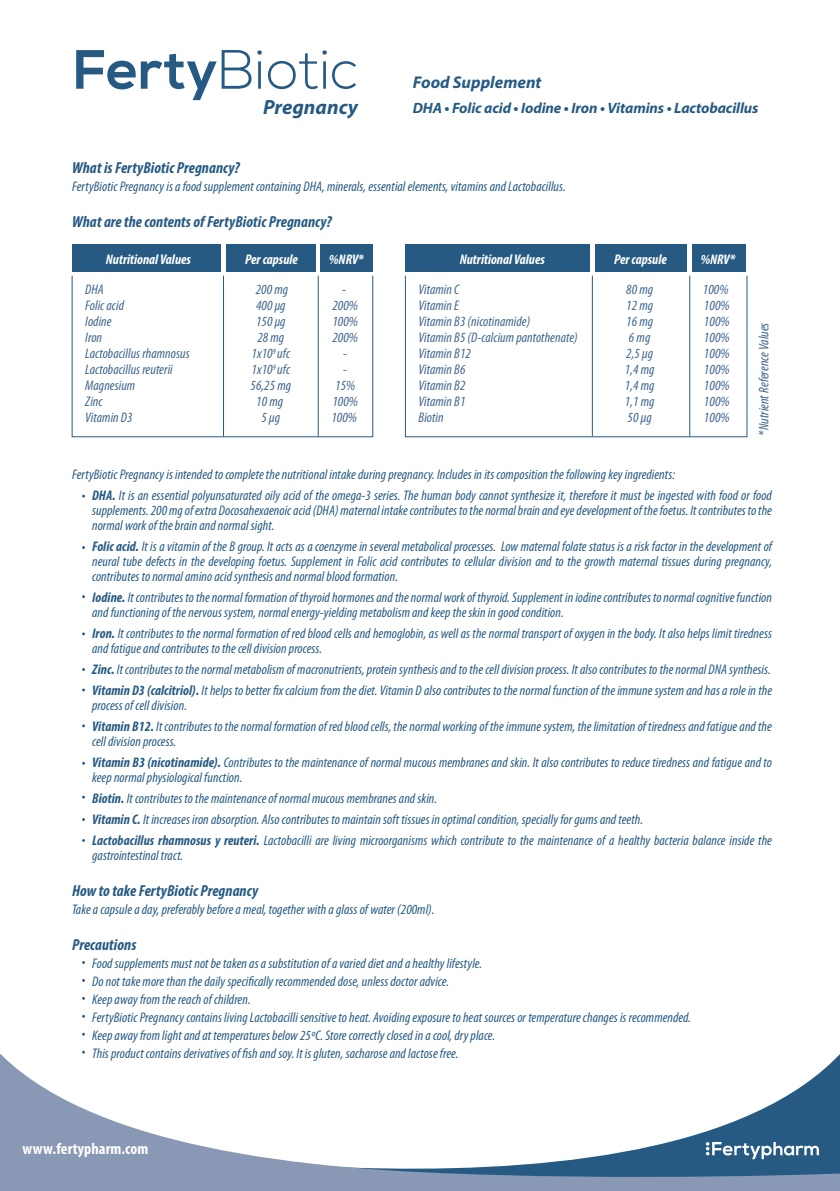
<style>
.page{position:relative;width:840px;height:1191px;background:#fff}
.page>*{position:absolute;margin:0;border:0;box-sizing:border-box;transform-origin:0 0}
.t1{font:italic 700 20.6px "Myriad Pro";color:#265a83}
.t2{font:italic 700 17px "Myriad Pro";color:#265a83}
.t3{font:italic 700 condensed 16px "Myriad Pro";letter-spacing:.005em;color:#265a83}
.t4{font:700 condensed 16px "Myriad Pro";letter-spacing:.005em;color:#fff}
.t5{font:italic 700 15px "Myriad Pro";letter-spacing:-.01em;color:#265a83}
.t6{font:italic condensed 14px/21px "Myriad Pro";letter-spacing:.005em;color:#265a83}
.t7{font:italic condensed 14px/16px "Myriad Pro";letter-spacing:.005em;color:#3e648c}
.t8{font:italic 700 condensed 14px "Myriad Pro";color:#fff}
.s1{font-weight:700}
</style>
<div class="page">
<svg style="left:76px;top:50px;width:175px;height:50px"></svg>
<svg style="left:257px;top:50px;width:4px;height:39px"></svg>
<svg style="left:268px;top:50px;width:58px;height:39px"></svg>
<svg style="left:332px;top:61px;width:24px;height:28px"></svg>
<div style="left:72px;top:244px;width:149px;height:27px;background:#265a83"></div>
<div style="left:226px;top:244px;width:89px;height:27px;background:#265a83"></div>
<div style="left:72px;top:275px;width:301px;height:162px;border:1px solid #265a83"></div>
<hr style="left:318px;top:276px;width:1px;height:160px;background:#265a83">
<hr style="left:223px;top:276px;width:1px;height:160px;background:#265a83">
<div style="left:320px;top:244px;width:52px;height:27px;background:#265a83"></div>
<div style="left:405px;top:244px;width:184px;height:27px;background:#265a83"></div>
<div style="left:594px;top:244px;width:92px;height:27px;background:#265a83"></div>
<div style="left:405px;top:275px;width:341px;height:162px;border:1px solid #265a83"></div>
<hr style="left:689px;top:276px;width:1px;height:160px;background:#265a83">
<hr style="left:591px;top:276px;width:1px;height:160px;background:#265a83">
<div style="left:691px;top:244px;width:54px;height:27px;background:#265a83"></div>
<svg style="left:0;top:997px;width:839px;height:194px"></svg>
<svg style="left:705px;top:1142px;width:113px;height:17px"></svg>
<h1 class="t1" style="left:263px;top:93px;width:96px">Pregnancy</h1>
<p class="t2" style="left:412px;top:71px;width:130px">Food Supplement</p>
<p class="t5" style="left:412px;top:98px;width:347px">DHA • Folic acid • Iodine • Iron • Vitamins • Lactobacillus</p>
<p class="t3" style="left:72px;top:157px;width:169px">What is FertyBiotic Pregnancy?</p>
<p class="t6" style="left:72px;top:176px;width:495px">FertyBiotic Pregnancy is a food supplement containing DHA, minerals, essential elements, vitamins and Lactobacillus.</p>
<p class="t3" style="left:72px;top:211px;width:261px">What are the contents of FertyBiotic Pregnancy?</p>
<p class="t8" style="left:106px;top:250px;width:87px">Nutritional Values</p>
<p class="t8" style="left:245px;top:250px;width:54px">Per capsule</p>
<p class="t8" style="left:329px;top:250px;width:36px">%NRV*</p>
<p class="t7" style="left:85px;top:282px;width:106px">DHA<br>Folic acid<br>Iodine<br>Iron<br>Lactobacillus rhamnosus<br>Lactobacillus reuterii<br>Magnesium<br>Zinc<br>Vitamin D3</p>
<p class="t7" style="left:250px;top:282px;width:42px;text-align:center">200 mg<br>400 μg<br>150 μg<br>28 mg<br>1x10<sup>9</sup> ufc<br>1x10<sup>9</sup> ufc<br>56,25 mg<br>10 mg<br>5 μg</p>
<p class="t7" style="left:331px;top:282px;width:28px;text-align:center">-<br>200%<br>100%<br>200% -<br>-<br>15%<br>100%<br>100%</p>
<p class="t8" style="left:459px;top:250px;width:87px">Nutritional Values</p>
<p class="t8" style="left:613px;top:250px;width:54px">Per capsule</p>
<p class="t8" style="left:700px;top:250px;width:36px">%NRV*</p>
<p class="t7" style="left:418px;top:282px;width:161px">Vitamin C<br>Vitamin E<br>Vitamin B3 (nicotinamide)<br>Vitamin B5 (D-calcium pantothenate)<br>Vitamin B12<br>Vitamin B6<br>Vitamin B2<br>Vitamin B1<br>Biotin</p>
<p class="t7" style="left:624px;top:282px;width:31px">80 mg<br>12 mg<br>16 mg<br>6 mg<br>2,5 μg<br>1,4 mg<br>1,4 mg<br>1,1 mg<br>50 μg</p>
<p class="t7" style="left:702px;top:282px;width:28px;text-align:justify">100% 100% 100% 100% 100% 100% 100% 100% 100%</p>
<p class="t7" style="left:755px;top:436px;width:115px;rotate:-90deg">*Nutrient Reference Values</p>
<p class="t6" style="left:92px;top:464px;width:681px;text-indent:-20px">FertyBiotic Pregnancy is intended to complete the nutritional intake during pregnancy. Includes in its composition the following key ingredients:<br><span class="s1">DHA.</span> It is an essential polyunsaturated oily acid of the omega-3 series. The human body cannot synthesize it, therefore it must be ingested with food or food</p>
<p class="t6" style="left:92px;top:503px;width:681px;line-height:15px">supplements. 200 mg of extra Docosahexaenoic acid (DHA) maternal intake contributes to the normal brain and eye development of the foetus. It contributes to the normal work of the brain and normal sight.</p>
<p class="t6" style="left:92px;top:539px;width:681px;line-height:15px;text-align:justify"><span class="s1">Folic acid.</span> It is a vitamin of the B group. It acts as a coenzyme in several metabolical processes. Low maternal folate status is a risk factor in the development of neural tube defects in the developing foetus. Supplement in Folic acid contributes to cellular division and to the growth maternal tissues during pregnancy, contributes to normal amino acid synthesis and normal blood formation.</p>
<p class="t6" style="left:92px;top:590px;width:681px;line-height:15px"><span class="s1">Iodine.</span> It contributes to the normal formation of thyroid hormones and the normal work of thyroid. Supplement in iodine contributes to normal cognitive function and functioning of the nervous system, normal energy-yielding metabolism and keep the skin in good condition.</p>
<p class="t6" style="left:92px;top:626px;width:681px;line-height:15px"><span class="s1">Iron.</span> It contributes to the normal formation of red blood cells and hemoglobin, as well as the normal transport of oxygen in the body. It also helps limit tiredness and fatigue and contributes to the cell division process.</p>
<p class="t6" style="left:92px;top:659px;width:681px"><span class="s1">Zinc.</span> It contributes to the normal metabolism of macronutrients, protein synthesis and to the cell division process. It also contributes to the normal DNA synthesis.<br><span class="s1">Vitamin D3 (calcitriol).</span> It helps to better fix calcium from the diet. Vitamin D also contributes to the normal function of the immune system and has a role in the</p>
<p class="t6" style="left:92px;top:695px;width:681px">process of cell division.<br><span class="s1">Vitamin B12.</span> It contributes to the normal formation of red blood cells, the normal working of the immune system, the limitation of tiredness and fatigue and the</p>
<p class="t6" style="left:92px;top:731px;width:681px">cell division process.<br><span class="s1">Vitamin B3 (nicotinamide).</span> Contributes to the maintenance of normal mucous membranes and skin. It also contributes to reduce tiredness and fatigue and to</p>
<p class="t6" style="left:92px;top:767px;width:681px">keep normal physiological function.<br><span class="s1">Biotin.</span> It contributes to the maintenance of normal mucous membranes and skin.<br><span class="s1">Vitamin C.</span> It increases iron absorption. Also contributes to maintain soft tissues in optimal condition, specially for gums and teeth.<br><span class="s1">Lactobacillus rhamnosus y reuteri.</span> Lactobacilli are living microorganisms which contribute to the maintenance of a healthy bacteria balance inside the</p>
<p class="t6" style="left:92px;top:845px;width:93px">gastrointestinal tract.</p>
<p class="t3" style="left:72px;top:880px;width:187px">How to take FertyBiotic Pregnancy</p>
<p class="t6" style="left:72px;top:899px;width:364px">Take a capsule a day, preferably before a meal, together with a glass of water (200ml).</p>
<p class="t3" style="left:72px;top:934px;width:66px">Precautions</p>
<p class="t6" style="left:92px;top:954px;width:600px;line-height:18px">Food supplements must not be taken as a substitution of a varied diet and a healthy lifestyle.<br>Do not take more than the daily specifically recommended dose, unless doctor advice.<br>Keep away from the reach of children.<br>FertyBiotic Pregnancy contains living Lactobacilli sensitive to heat. Avoiding exposure to heat sources or temperature changes is recommended.<br>Keep away from light and at temperatures below 25ºC. Store correctly closed in a cool, dry place.<br>This product contains derivatives of fish and soy. It is gluten, sacharose and lactose free.</p>
<p class="t4" style="left:23px;top:1139px;width:127px">www.fertypharm.com</p>
</div>
